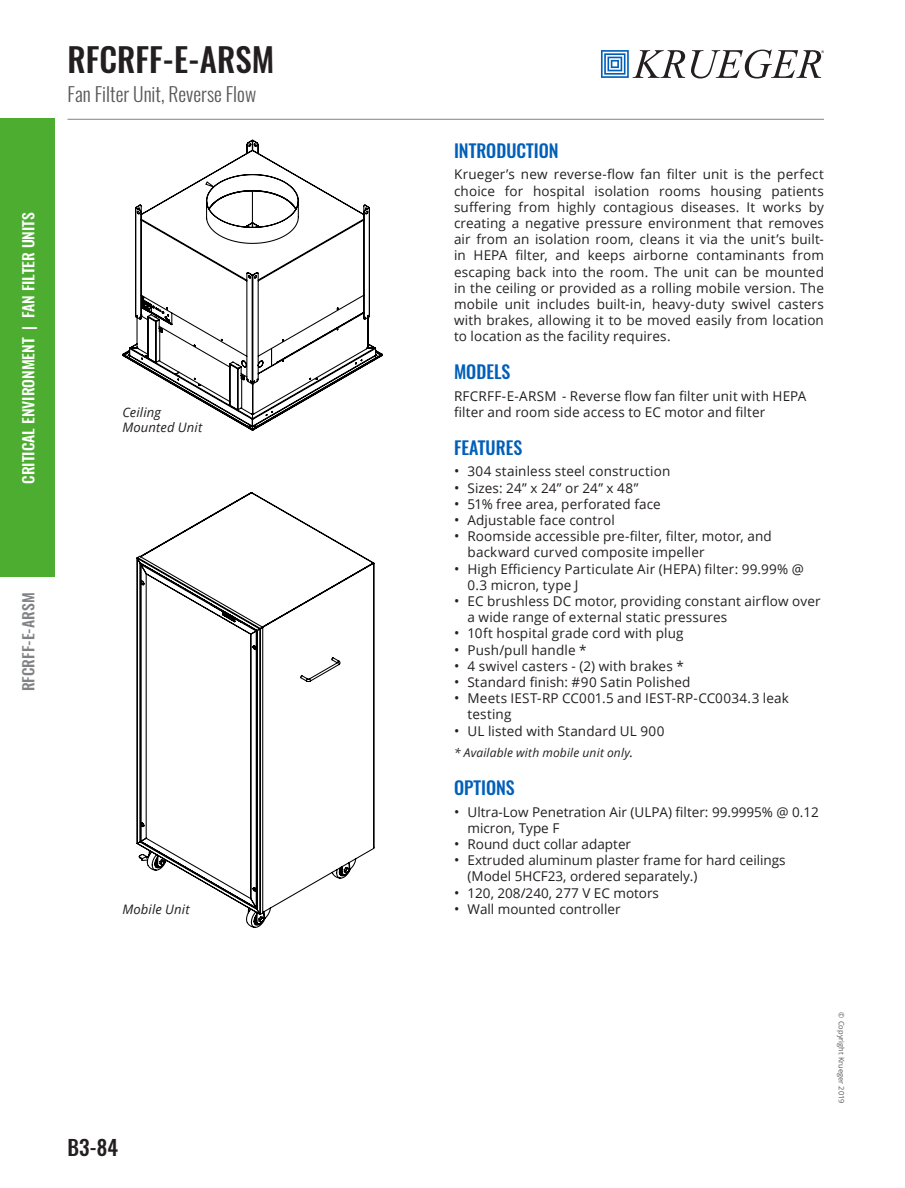
<style>
.page{position:relative;width:905px;height:1188px;background:#fff}
.page>*{position:absolute;margin:0;border:0;box-sizing:border-box;transform-origin:0 0}
.NEW_PAGE_TITLE{font:500 33px "Oswald";color:#231f20}
.t1{font:500 21px "Oswald";color:#231f20}
.NEW_SUBTITLE_-_GRAY{font:300 19.5px "Oswald";color:#57585a}
.NEW_BLUE_TITLE{font:500 18px "Oswald";color:#005fb9}
.Features{font:500 18px "Oswald";color:#005fb9}
.t2{font:500 15px "Oswald";color:#fff;scale:1.05 1}
.t3{font:500 15px "Oswald";color:#808285;scale:1.05 1}
.Normal_Text{font:13.5px/16.2px "Open Sans";letter-spacing:.01em;color:#231f20}
.Features-2{font:13.5px/16.2px "Open Sans";letter-spacing:.01em;color:#231f20}
.Note{font:italic 13.05px "Open Sans";letter-spacing:.01em;color:#231f20}
.Note-2{font:italic 12px "Open Sans";letter-spacing:.015em;color:#231f20}
.t4{font:7.5px "Open Sans";color:#57585a}
.s1{font-size:14.25px}
.s2{font-size:13.5px}
</style>
<div class="page">
<svg style="left:601px;top:50px;width:84px;height:28px"></svg>
<svg style="left:691px;top:50px;width:132px;height:29px"></svg>
<hr style="left:68px;top:119px;width:756px;height:1px;background:#808285">
<div style="left:0;top:119px;width:54px;height:458px;background:#4dad31"></div>
<svg style="left:122px;top:139px;width:261px;height:292px"></svg>
<svg style="left:136px;top:492px;width:239px;height:436px"></svg>
<h2 class="NEW_PAGE_TITLE" style="left:68px;top:37px;width:208px">RFCRFF-E-ARSM</h2>
<p class="NEW_SUBTITLE_-_GRAY" style="left:68px;top:81px;width:190px">Fan Filter Unit, Reverse Flow</p>
<p class="t2" style="left:18px;top:484px;width:260px;rotate:-90deg">CRITICAL ENVIRONMENT | FAN FILTER UNITS</p>
<p class="Note" style="left:122px;top:403px;width:40px">Ceiling</p>
<p class="Note" style="left:122px;top:419px;width:81px">Mounted Unit</p>
<p class="t3" style="left:18px;top:691px;width:95px;rotate:-90deg">RFCRFF-E-ARSM</p>
<p class="Note" style="left:122px;top:901px;width:69px">Mobile Unit</p>
<h2 class="t1" style="left:68px;top:1133px;width:52px">B3-84</h2>
<p class="NEW_BLUE_TITLE" style="left:454px;top:138px;width:106px">INTRODUCTION</p>
<p class="Normal_Text" style="left:454px;top:166px;width:371px;text-align:justify">Krueger’s new reverse-flow fan filter unit is the perfect choice for hospital isolation rooms housing patients suffering from highly contagious diseases. It works by creating a negative pressure environment that removes air from an isolation room, cleans it via the unit’s built&shy;in HEPA filter, and keeps airborne contaminants from escaping back into the room. The unit can be mounted in the ceiling or provided as a rolling mobile version. The mobile unit includes built-in, heavy-duty swivel casters with brakes, allowing it to be moved easily from location to location as the facility requires.</p>
<p class="Features" style="left:454px;top:359px;width:58px">MODELS</p>
<p class="Features-2" style="left:454px;top:388px;width:354px">RFCRFF-E-ARSM - Reverse flow fan filter unit with HEPA filter and room side access to EC motor and filter</p>
<p class="NEW_BLUE_TITLE" style="left:454px;top:435px;width:70px">FEATURES</p>
<p class="Normal_Text" style="left:454px;top:463px;width:218px"><span class="s1">•</span> 304 stainless steel construction</p>
<p class="Normal_Text" style="left:454px;top:479px;width:186px"><span class="s1">•</span> Sizes: 24” x 24” or 24” x 48”</p>
<p class="Normal_Text" style="left:454px;top:496px;width:208px"><span class="s1">•</span> 51% free area, perforated face</p>
<p class="Normal_Text" style="left:454px;top:512px;width:162px"><span class="s1">•</span> Adjustable face control</p>
<p class="Normal_Text" style="left:467px;top:528px;width:306px;text-indent:-14px"><span class="s1">•</span> Roomside accessible pre-filter, filter, motor, and backward curved composite impeller</p>
<p class="Normal_Text" style="left:467px;top:560px;width:338px;text-indent:-14px"><span class="s1">•</span> High Efficiency Particulate Air (HEPA) filter: 99.99% @<br>0.3 micron, type J</p>
<p class="Normal_Text" style="left:467px;top:593px;width:355px;text-indent:-14px"><span class="s1">•</span> EC brushless DC motor, providing constant airflow over a wide range of external static pressures</p>
<p class="Normal_Text" style="left:454px;top:625px;width:231px"><span class="s1">•</span> 10ft hospital grade cord with plug</p>
<p class="Normal_Text" style="left:454px;top:641px;width:134px"><span class="s1">•</span> Push/pull handle *</p>
<p class="Normal_Text" style="left:454px;top:658px;width:231px"><span class="s1">•</span> 4 swivel casters - (2) with brakes *</p>
<p class="Normal_Text" style="left:454px;top:674px;width:238px"><span class="s1">•</span> Standard finish: #90 Satin Polished</p>
<p class="Normal_Text" style="left:467px;top:690px;width:323px;text-indent:-14px"><span class="s1">•</span> Meets IEST-RP CC001.5 and IEST-RP-CC0034.3 leak testing</p>
<p class="Normal_Text" style="left:454px;top:722px;width:212px"><span class="s1">•</span> UL listed with Standard UL 900</p>
<p class="Note-2" style="left:454px;top:745px;width:181px">* Available with mobile unit only<span class="s2">.</span></p>
<p class="NEW_BLUE_TITLE" style="left:454px;top:775px;width:62px">OPTIONS</p>
<p class="Normal_Text" style="left:467px;top:803px;width:353px;text-indent:-14px"><span class="s1">•</span> Ultra-Low Penetration Air (ULPA) filter: 99.9995% @ 0.12 micron, Type F</p>
<p class="Normal_Text" style="left:454px;top:836px;width:178px"><span class="s1">•</span> Round duct collar adapter</p>
<p class="Normal_Text" style="left:467px;top:852px;width:320px;text-indent:-14px"><span class="s1">•</span> Extruded aluminum plaster frame for hard ceilings (Model 5HCF23, ordered separately.)</p>
<p class="Normal_Text" style="left:454px;top:884px;width:206px"><span class="s1">•</span> 120, 208/240, 277 V EC motors</p>
<p class="Normal_Text" style="left:454px;top:901px;width:168px"><span class="s1">•</span> Wall mounted controller</p>
<p class="t4" style="left:846px;top:1012px;width:93px;rotate:90deg">© Copyright Krueger 2019</p>
</div>
